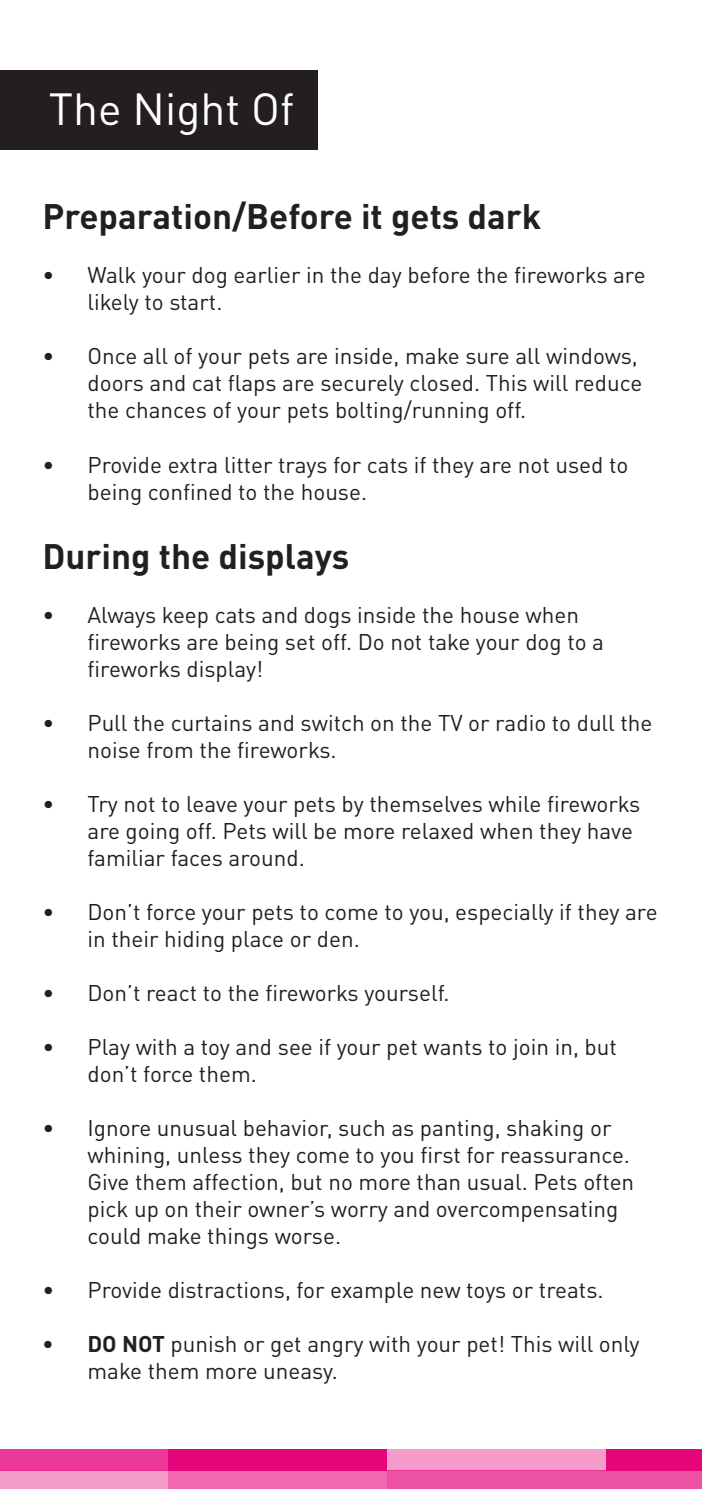
<style>
.page{position:relative;width:702px;height:1489px;background:#fff}
.page>*{position:absolute;margin:0;border:0;box-sizing:border-box;transform-origin:0 0}
.t1{font:44.5px "DIN Pro";color:#fff}
.t2{font:700 35px "DIN Pro";color:#231f20}
.t3{font:22.5px/27px "DIN Pro";color:#231f20}
.s1{font-weight:700}
</style>
<div class="page">
<div style="left:0;top:70px;width:318px;height:79px;background:#231f20"></div>
<hr style="left:701px;top:70px;width:1px;height:79px;background:#231f20">
<div style="left:0;top:1470px;width:168px;height:19px;background:#f59ccb"></div>
<div style="left:168px;top:1470px;width:219px;height:19px;background:#f069b0"></div>
<div style="left:387px;top:1470px;width:219px;height:19px;background:#ed51a3"></div>
<div style="left:0;top:1449px;width:168px;height:21px;background:#eb3796"></div>
<div style="left:168px;top:1449px;width:219px;height:21px;background:#e6067c"></div>
<div style="left:387px;top:1449px;width:219px;height:21px;background:#f59ccb"></div>
<div style="left:606px;top:1470px;width:96px;height:19px;background:#ed51a3"></div>
<div style="left:606px;top:1449px;width:96px;height:21px;background:#e6067c"></div>
<p class="t1" style="left:49px;top:74px;width:247px">The Night Of</p>
<p class="t2" style="left:42px;top:188px;width:500px">Preparation/Before it gets dark</p>
<p class="t3" style="left:88px;top:260px;width:560px;text-indent:-45px">• Walk your dog earlier in the day before the fireworks are likely to start.</p>
<p class="t3" style="left:88px;top:341px;width:556px;text-indent:-45px">• Once all of your pets are inside, make sure all windows, doors and cat flaps are securely closed. This will reduce the chances of your pets bolting/running off.</p>
<p class="t3" style="left:88px;top:449px;width:542px;text-indent:-45px">• Provide extra litter trays for cats if they are not used to being confined to the house.</p>
<p class="t2" style="left:42px;top:527px;width:308px">During the displays</p>
<p class="t3" style="left:88px;top:599px;width:518px;text-indent:-45px">• Always keep cats and dogs inside the house when fireworks are being set off. Do not take your dog to a fireworks display!</p>
<p class="t3" style="left:88px;top:707px;width:567px;text-indent:-45px">• Pull the curtains and switch on the TV or radio to dull the noise from the fireworks.</p>
<p class="t3" style="left:88px;top:788px;width:554px;text-indent:-45px">• Try not to leave your pets by themselves while fireworks are going off. Pets will be more relaxed when they have familiar faces around.</p>
<p class="t3" style="left:88px;top:896px;width:572px;text-indent:-45px">• Don’t force your pets to come to you, especially if they are in their hiding place or den.</p>
<p class="t3" style="left:42px;top:977px;width:409px">• Don’t react to the fireworks yourself.</p>
<p class="t3" style="left:88px;top:1031px;width:531px;text-indent:-45px">• Play with a toy and see if your pet wants to join in, but don’t force them.</p>
<p class="t3" style="left:88px;top:1112px;width:548px;text-indent:-45px">• Ignore unusual behavior, such as panting, shaking or whining, unless they come to you first for reassurance.<br>Give them affection, but no more than usual. Pets often pick up on their owner’s worry and overcompensating could make things worse.</p>
<p class="t3" style="left:42px;top:1274px;width:563px">• Provide distractions, for example new toys or treats.</p>
<p class="t3" style="left:88px;top:1328px;width:553px;text-indent:-45px"><span class="s1">• DO NOT</span> punish or get angry with your pet! This will only make them more uneasy.</p>
</div>
